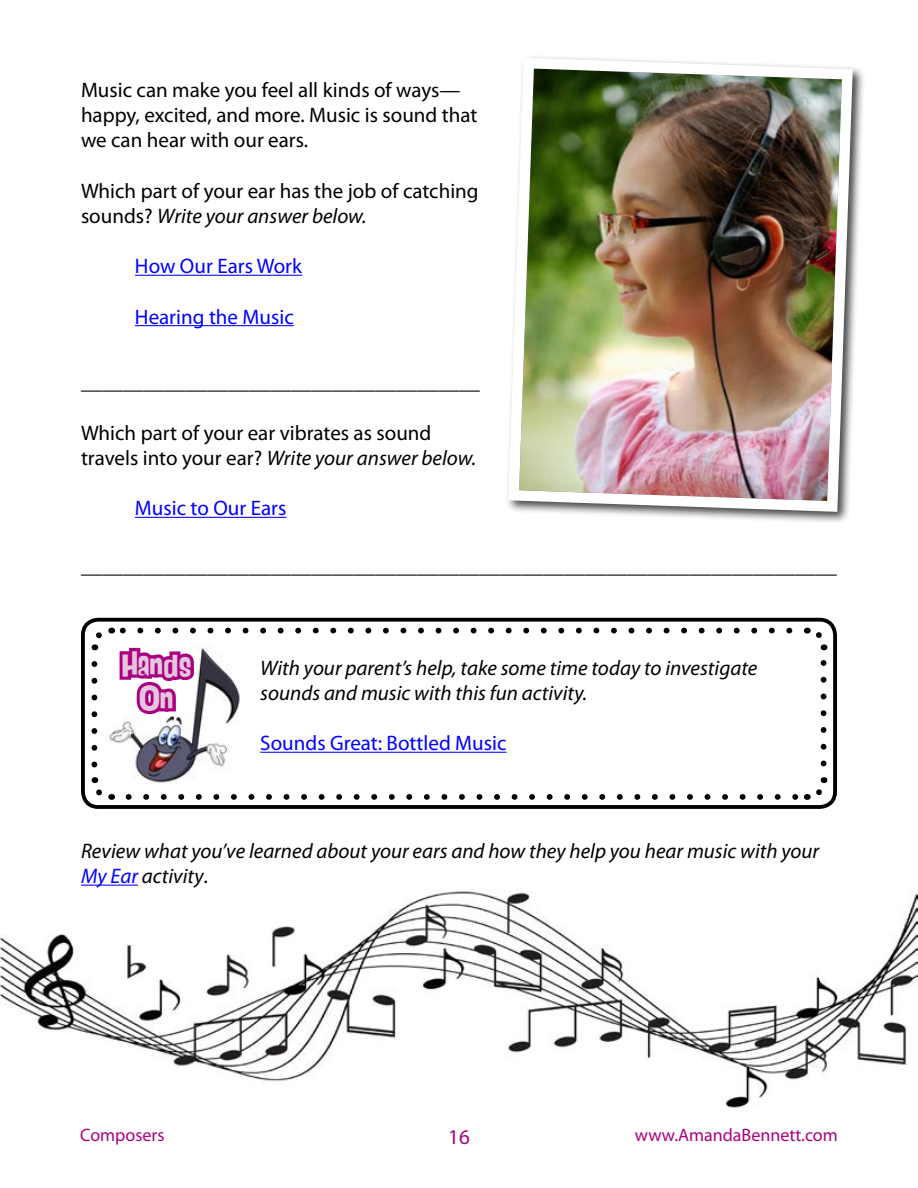
<style>
.page{position:relative;width:918px;height:1188px;background:#fff}
.page>*{position:absolute;margin:0;border:0;box-sizing:border-box;transform-origin:0 0}
.t1{font:28.35px/34px "AHDN";color:#e6c6df;text-align:center;scale:1.07 1}
.t2{font:21px/25.2px "Myriad Pro";color:#000}
.t3{font:italic 21px/25.2px "Myriad Pro";color:#000}
.t4{font:21px "Myriad Pro";color:#00f}
.t5{font:21px "Myriad Pro";color:#a90081}
.t6{font:18px "Myriad Pro";color:#a90081}
.s1{font-style:italic}
.s2{color:#00f}
.s3{font-style:normal}
</style>
<div class="page">
<img style="left:0;top:884px;width:918px;height:224px">
<hr style="left:135px;top:275px;width:167px;height:1px;background:#00f">
<hr style="left:135px;top:325px;width:159px;height:1px;background:#00f">
<hr style="left:135px;top:517px;width:151px;height:1px;background:#00f">
<hr style="left:81px;top:885px;width:57px;height:1px;background:#00f">
<div style="left:505px;top:55px;width:361px;height:470px;background:#000;opacity:.75"></div>
<img style="left:505px;top:55px;width:353px;height:462px">
<svg style="left:821px;top:660px;width:5px;height:104px"></svg>
<svg style="left:807px;top:777px;width:21px;height:23px"></svg>
<svg style="left:806px;top:627px;width:21px;height:23px"></svg>
<svg style="left:88px;top:627px;width:710px;height:176px"></svg>
<div style="left:81px;top:618px;width:756px;height:191px;border:4px solid #000;border-radius:15px"></div>
<hr style="left:260px;top:752px;width:246px;height:1px;background:#00f">
<p class="t2" style="left:81px;top:77px;width:398px">Music can make you feel all kinds of ways— happy, excited, and more. Music is sound that we can hear with our ears.</p>
<p class="t2" style="left:81px;top:178px;width:399px">Which part of your ear has the job of catching sounds? <span class="s1">Write your answer below.</span></p>
<p class="t4" style="left:135px;top:253px;width:169px">How Our Ears Work</p>
<p class="t4" style="left:135px;top:304px;width:160px">Hearing the Music</p>
<p class="t2" style="left:81px;top:369px;width:400px">______________________________________</p>
<p class="t2" style="left:81px;top:420px;width:397px">Which part of your ear vibrates as sound travels into your ear? <span class="s1">Write your answer below.</span></p>
<p class="t4" style="left:135px;top:495px;width:153px">Music to Our Ears</p>
<p class="t2" style="left:81px;top:553px;width:757px">________________________________________________________________________</p>
<h1 class="t1" style="left:122px;top:649px;width:66px">Hands<br>On</h1>
<p class="t3" style="left:260px;top:655px;width:499px">With your parent’s help, take some time today to investigate sounds and music with this fun activity.</p>
<p class="t4" style="left:260px;top:730px;width:248px">Sounds Great: Bottled Music</p>
<p class="t3" style="left:81px;top:838px;width:740px">Review what you’ve learned about your ears and how they help you hear music with your<br><span class="s2">My Ear</span> activity<span class="s3">.</span></p>
<p class="t6" style="left:80px;top:1124px;width:86px">Composers</p>
<p class="t5" style="left:448px;top:1124px;width:23px">16</p>
<p class="t6" style="left:635px;top:1124px;width:204px">www.AmandaBennett.com</p>
</div>
